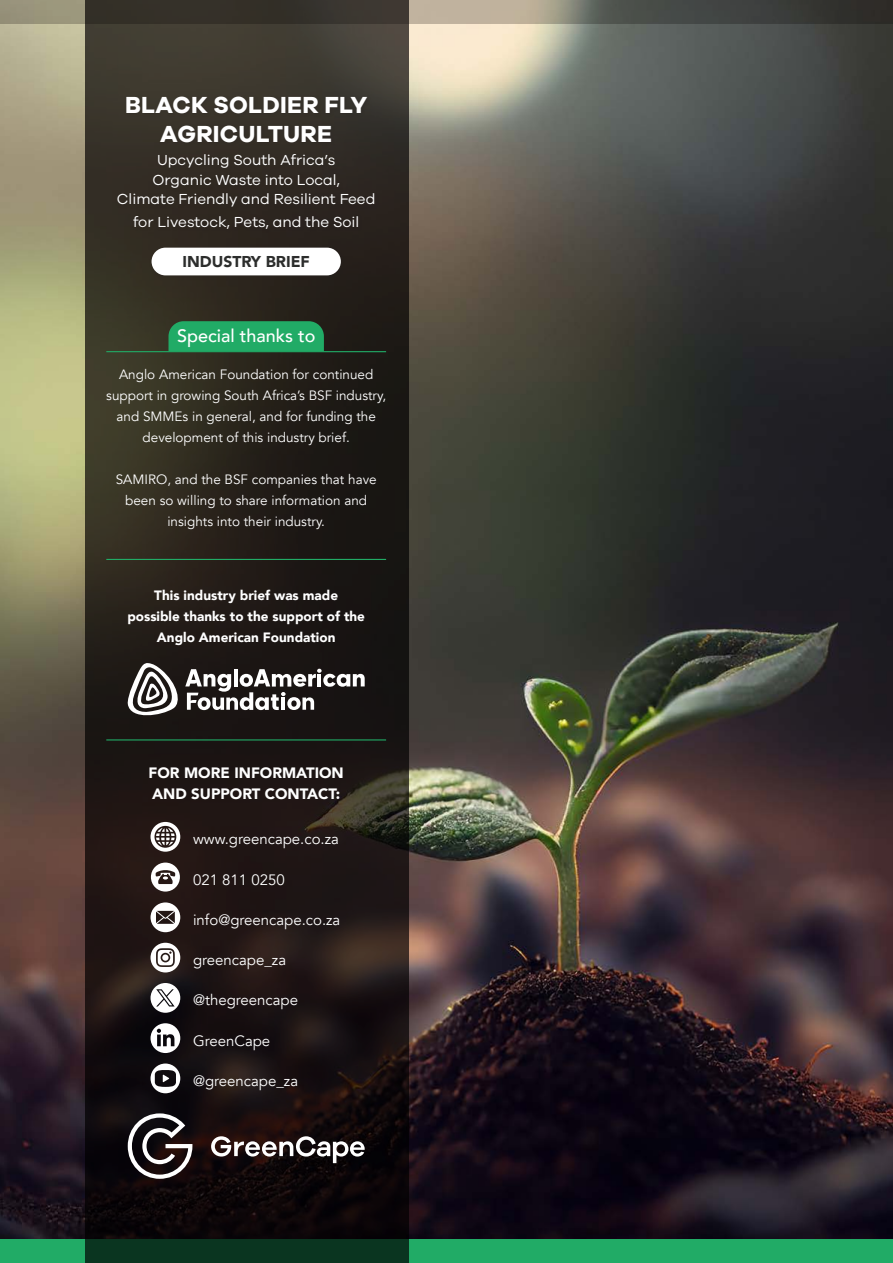
<style>
.page{position:relative;width:893px;height:1263px;background:#fff}
.page>*{position:absolute;margin:0;border:0;box-sizing:border-box;transform-origin:0 0}
.t1{font:24px/28.5px "Galano Grotesque Bold";letter-spacing:.01em;color:#fff;text-align:center}
.t2{font:500 18px "Avenir";color:#fff}
.t3{font:900 15.6px "Avenir";color:#2c2d2c}
.t4{font:15px/19.5px "Galano Grotesque Regular";color:#fff;text-align:center}
.t5{font:15px "Avenir";color:#fff}
.t6{font:900 15px/21px "Avenir";color:#fff}
.t7{font:13.5px/21px "Avenir";color:#fff;text-align:center}
.t8{font:900 13.5px/21px "Avenir";color:#fff;text-align:center}
</style>
<div class="page">
<img style="left:0;top:23px;width:893px;height:1216px">
<div style="left:0;top:1239px;width:893px;height:24px;background:#21ab66"></div>
<svg style="left:85px;top:23px;width:323px;height:1240px;background:#221d18"></svg>
<div style="left:168px;top:321px;width:156px;height:30px;background:#21ab66"></div>
<hr style="left:106px;top:351px;width:280px;height:1px;background:#21ab66">
<hr style="left:106px;top:559px;width:280px;height:1px;background:#21ab66">
<svg style="left:128px;top:663px;width:237px;height:52px"></svg>
<hr style="left:106px;top:739px;width:280px;height:1px;background:#21ab66">
<svg style="left:151px;top:862px;width:29px;height:29px"></svg>
<svg style="left:151px;top:943px;width:29px;height:29px"></svg>
<svg style="left:151px;top:902px;width:29px;height:30px"></svg>
<svg style="left:151px;top:1063px;width:29px;height:30px"></svg>
<svg style="left:151px;top:983px;width:29px;height:30px"></svg>
<svg style="left:151px;top:1023px;width:29px;height:30px"></svg>
<svg style="left:151px;top:822px;width:29px;height:30px"></svg>
<svg style="left:128px;top:1113px;width:64px;height:66px"></svg>
<svg style="left:211px;top:1136px;width:154px;height:27px"></svg>
<svg style="left:0;top:0;width:893px;height:23px;background:#5b584e"></svg>
<div style="left:115px;top:94px;width:264px;height:186px;background:#312b23"></div>
<div style="left:152px;top:248px;width:189px;height:27px;background:#fff;border-radius:14px"></div>
<h1 class="t1" style="left:125px;top:90px;width:244px">BLACK SOLDIER FLY<br>AGRICULTURE</h1>
<p class="t4" style="left:117px;top:150px;width:260px">Upcycling South Africa’s<br>Organic Waste into Local,<br>Climate Friendly and Resilient Feed</p>
<p class="t4" style="left:133px;top:212px;width:228px">for Livestock, Pets, and the Soil</p>
<p class="t3" style="left:183px;top:248px;width:129px">INDUSTRY BRIEF</p>
<h2 class="t2" style="left:177px;top:320px;width:140px">Special thanks to</h2>
<p class="t7" style="left:106px;top:364px;width:281px">Anglo American Foundation for continued support in growing South Africa’s BSF industry, and SMMEs in general, and for funding the development of this industry brief.</p>
<p class="t7" style="left:116px;top:469px;width:262px">SAMIRO, and the BSF companies that have been so willing to share information and insights into their industry.</p>
<p class="t8" style="left:127px;top:584px;width:239px">This industry brief was made possible thanks to the support of the<br>Anglo American Foundation</p>
<p class="t6" style="left:149px;top:762px;width:197px">FOR MORE INFORMATION<br>AND SUPPORT CONTACT:</p>
<p class="t5" style="left:193px;top:830px;width:147px">www.greencape.co.za</p>
<p class="t5" style="left:193px;top:870px;width:93px">021 811 0250</p>
<p class="t5" style="left:193px;top:911px;width:149px">info@greencape.co.za</p>
<p class="t5" style="left:193px;top:951px;width:95px">greencape_za</p>
<p class="t5" style="left:193px;top:991px;width:107px">@thegreencape</p>
<p class="t5" style="left:193px;top:1031px;width:79px">GreenCape</p>
<p class="t5" style="left:193px;top:1072px;width:107px">@greencape_za</p>
</div>
